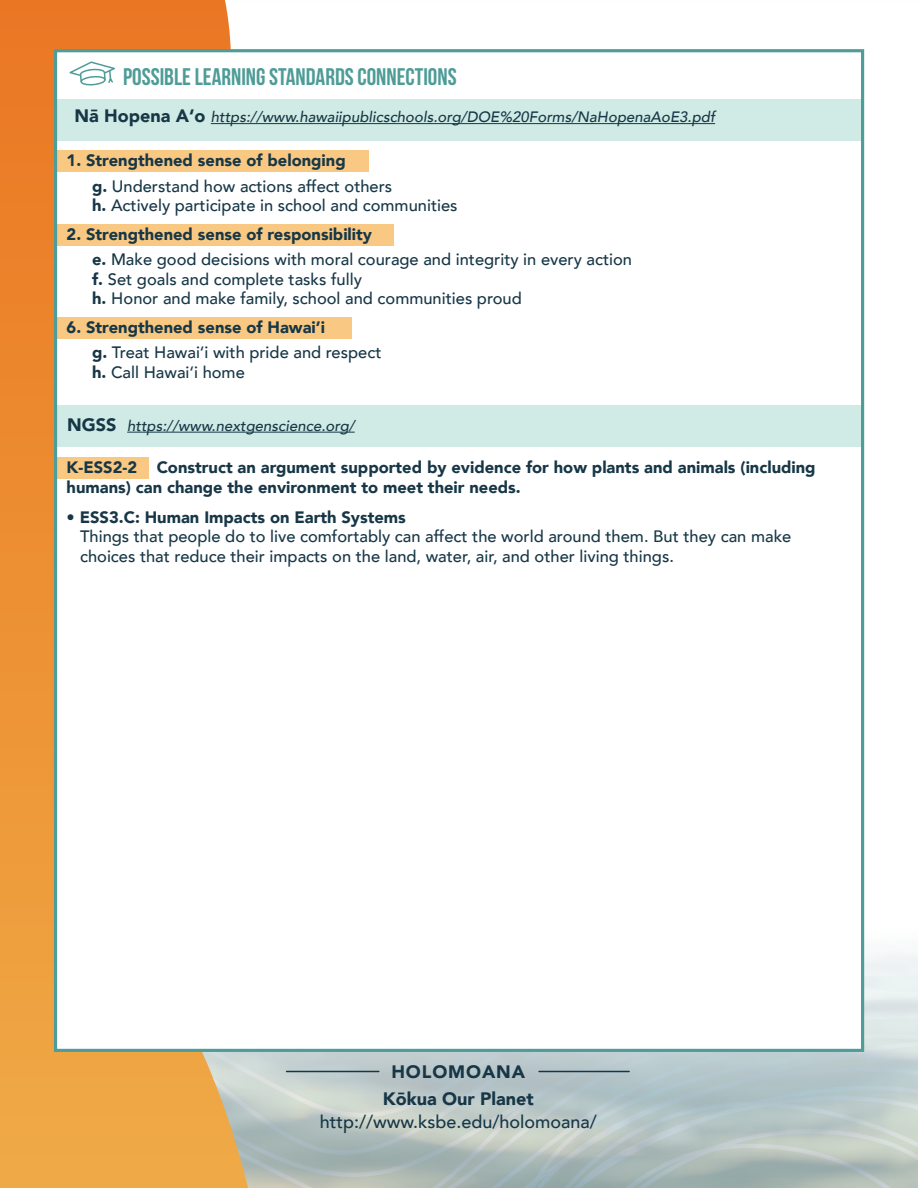
<style>
.page{position:relative;width:918px;height:1188px;background:#fff}
.page>*{position:absolute;margin:0;border:0;box-sizing:border-box;transform-origin:0 0}
.t1{font:24px "Bebas Neue";color:#4e9c97}
.t2{font:500 18px "Avenir";color:#173747}
.t3{font:900 18px/27px "Avenir";color:#173747;text-align:center}
.t4{font:500 16.5px/19.5px "Avenir";color:#173747}
.t5{font:900 16.5px/19.5px "Avenir";color:#173747}
.t6{font:italic 500 15px "Avenir";color:#173747}
.s1{font-weight:900;font-style:normal;font-size:18px}
.s2{font-weight:500}
.s3{font-weight:900}
</style>
<div class="page">
<svg style="left:248px;top:927px;width:670px;height:261px;background:#b8c6c5"></svg>
<svg style="left:0;top:3px;width:248px;height:1185px;background:#e8963f"></svg>
<div style="left:56px;top:50px;width:807px;height:1000px;background:#fff"></div>
<div style="left:56px;top:457px;width:93px;height:22px;background:#f9c882"></div>
<div style="left:57px;top:405px;width:806px;height:42px;background:#d0ebe5"></div>
<div style="left:56px;top:99px;width:807px;height:42px;background:#d0ebe5"></div>
<hr style="left:211px;top:123px;width:301px;height:1px;background:#173747">
<hr style="left:512px;top:123px;width:203px;height:1px;background:#173747">
<div style="left:57px;top:224px;width:336px;height:21px;background:#f9c882"></div>
<div style="left:57px;top:150px;width:312px;height:22px;background:#f9c882"></div>
<div style="left:57px;top:317px;width:295px;height:22px;background:#f9c882"></div>
<hr style="left:127px;top:432px;width:228px;height:1px;background:#173747">
<svg style="left:66px;top:40px;width:53px;height:46px"></svg>
<hr style="left:539px;top:1071px;width:90px;height:1px;background:#173747">
<hr style="left:287px;top:1071px;width:92px;height:1px;background:#173747">
<svg style="left:0;top:0;width:226px;height:3px"></svg>
<h1 class="t1" style="left:123px;top:64px;width:335px">POSSIBLE LEARNING STANDARDS CONNECTIONS</h1>
<p class="t6" style="left:75px;top:108px;width:642px"><span class="s1">Nā Hopena Aʻo</span> https://www.hawaiipublicschools.org/DOE%20Forms/NaHopenaAoE3.pdf</p>
<p class="t5" style="left:92px;top:148px;width:302px;line-height:25.5px;text-indent:-25px">1. Strengthened sense of belonging<br>g. <span class="s2">Understand how actions affect others</span></p>
<p class="t4" style="left:92px;top:195px;width:367px"><span class="s3">h.</span> Actively participate in school and communities</p>
<p class="t4" style="left:92px;top:221px;width:542px;line-height:25.5px;text-indent:-25px"><span class="s3">2. Strengthened sense of responsibility<br>e.</span> Make good decisions with moral courage and integrity in every action</p>
<p class="t4" style="left:92px;top:269px;width:431px"><span class="s3">f.</span> Set goals and complete tasks fully<br><span class="s3">h.</span> Honor and make family, school and communities proud</p>
<p class="t4" style="left:92px;top:314px;width:291px;line-height:25.5px;text-indent:-25px"><span class="s3">6. Strengthened sense of Hawai’i<br>g.</span> Treat Hawai‘i with pride and respect</p>
<p class="t4" style="left:92px;top:362px;width:154px"><span class="s3">h.</span> Call Hawai‘i home</p>
<p class="t6" style="left:67px;top:417px;width:289px"><span class="s1">NGSS</span> https://www.nextgenscience.org/</p>
<p class="t5" style="left:67px;top:458px;width:751px">K-ESS2-2 Construct an argument supported by evidence for how plants and animals (including humans) can change the environment to meet their needs.</p>
<p class="t5" style="left:67px;top:507px;width:341px">• ESS3.C: Human Impacts on Earth Systems</p>
<p class="t4" style="left:80px;top:526px;width:713px">Things that people do to live comfortably can affect the world around them. But they can make choices that reduce their impacts on the land, water, air, and other living things.</p>
<p class="t3" style="left:383px;top:1058px;width:152px">HOLOMOANA<br>Kōkua Our Planet</p>
<p class="t2" style="left:320px;top:1106px;width:279px">http://www.ksbe.edu/holomoana/</p>
</div>
